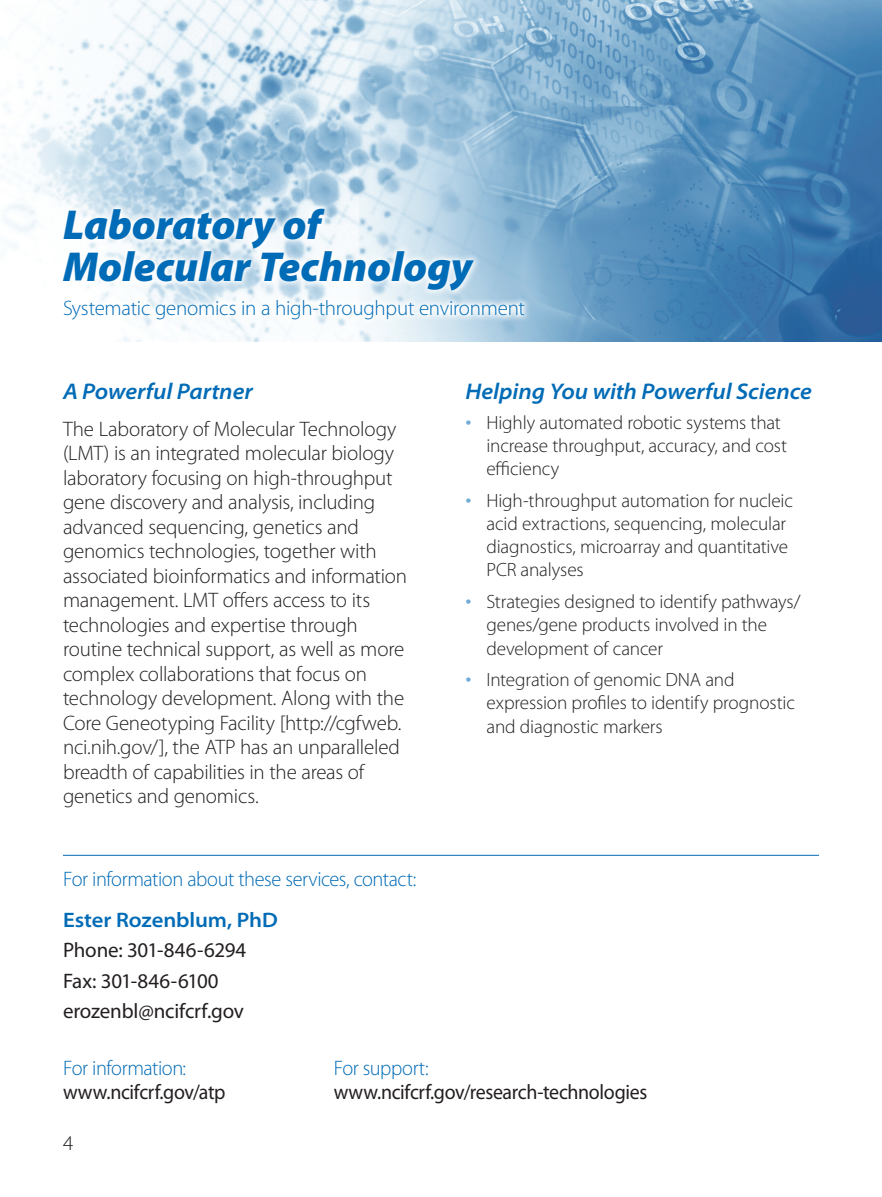
<style>
.page{position:relative;width:882px;height:1197px;background:#fff}
.page>*{position:absolute;margin:0;border:0;box-sizing:border-box;transform-origin:0 0}
._1_01_-_Laboratory_n{font:italic 900 42px/42px "Myriad Pro";color:#006bb6}
._2_02_-_Subhead{font:italic 600 semi-expanded 22.75px "Myriad Pro";letter-spacing:-.005em;color:#006bb6}
._3_01_-_Body_text{font:300 21px/24.5px "Myriad Pro";letter-spacing:-.01em;color:#231f20}
._4_01_-_For_informat{font:300 21px "Myriad Pro";letter-spacing:-.02em;color:#006bb6}
._4_04_-_Web_address{font:21px "Myriad Pro";letter-spacing:-.02em;color:#231f20;scale:.95 1}
._4_03_-_Contact_info{font:21px "Myriad Pro";letter-spacing:-.01em;color:#231f20}
._1_02_-_Tagline{font:300 21px "Myriad Pro";letter-spacing:-.015em;color:#006bb6}
._4_02_-_Contact_pers{font:600 semi-expanded 21px "Myriad Pro";letter-spacing:-.005em;color:#006bb6}
._3_02_-_Bullet_text{font:300 19.25px/23.1px "Myriad Pro";letter-spacing:-.01em;color:#231f20}
.s1{font-size:24.5px;color:#72aad6}
</style>
<div class="page">
<img style="left:1px;top:0;width:881px;height:341px">
<hr style="left:63px;top:855px;width:756px;height:1px;background:#006bb6">
<svg style="left:53px;top:200px;width:784px;height:142px"></svg>
<p class="_1_01_-_Laboratory_n" style="left:63px;top:204px;width:411px">Laboratory of<br>Molecular Technology</p>
<p class="_1_02_-_Tagline" style="left:63px;top:296px;width:463px">Systematic genomics in a high-throughput environment</p>
<p class="_2_02_-_Subhead" style="left:63px;top:379px;width:191px">A Powerful Partner</p>
<p class="_3_01_-_Body_text" style="left:63px;top:417px;width:346px">The Laboratory of Molecular Technology (LMT) is an integrated molecular biology laboratory focusing on high-throughput gene discovery and analysis, including advanced sequencing, genetics and genomics technologies, together with associated bioinformatics and information management. LMT offers access to its technologies and expertise through routine technical support, as well as more complex collaborations that focus on technology development. Along with the Core Geneotyping Facility [http://cgfweb. nci.nih.gov/], the ATP has an unparalleled breadth of capabilities in the areas of genetics and genomics.</p>
<p class="_2_02_-_Subhead" style="left:466px;top:379px;width:348px">Helping You with Powerful Science</p>
<p class="_3_02_-_Bullet_text" style="left:486px;top:411px;width:302px;text-indent:-21px"><span class="s1">•</span> Highly automated robotic systems that increase throughput, accuracy, and cost efficiency</p>
<p class="_3_02_-_Bullet_text" style="left:486px;top:490px;width:308px;text-indent:-21px"><span class="s1">•</span> High-throughput automation for nucleic acid extractions, sequencing, molecular diagnostics, microarray and quantitative PCR analyses</p>
<p class="_3_02_-_Bullet_text" style="left:486px;top:591px;width:316px;text-indent:-21px"><span class="s1">•</span> Strategies designed to identify pathways/ genes/gene products involved in the development of cancer</p>
<p class="_3_02_-_Bullet_text" style="left:486px;top:669px;width:310px;text-indent:-21px"><span class="s1">•</span> Integration of genomic DNA and expression profiles to identify prognostic and diagnostic markers</p>
<p class="_4_01_-_For_informat" style="left:63px;top:867px;width:355px">For information about these services, contact:</p>
<p class="_4_02_-_Contact_pers" style="left:63px;top:908px;width:216px">Ester Rozenblum, PhD</p>
<p class="_4_03_-_Contact_info" style="left:63px;top:937px;width:185px">Phone: 301-846-6294</p>
<p class="_4_03_-_Contact_info" style="left:63px;top:968px;width:157px">Fax: 301-846-6100</p>
<p class="_4_03_-_Contact_info" style="left:63px;top:998px;width:182px">erozenbl@ncifcrf.gov</p>
<p class="_4_01_-_For_informat" style="left:63px;top:1056px;width:125px">For information:</p>
<p class="_4_04_-_Web_address" style="left:63px;top:1079px;width:173px">www.ncifcrf.gov/atp</p>
<p class="_4_01_-_For_informat" style="left:334px;top:1056px;width:96px">For support:</p>
<p class="_4_04_-_Web_address" style="left:334px;top:1079px;width:332px">www.ncifcrf.gov/research-technologies</p>
<p class="_3_01_-_Body_text" style="left:63px;top:1131px;width:12px">4</p>
</div>
